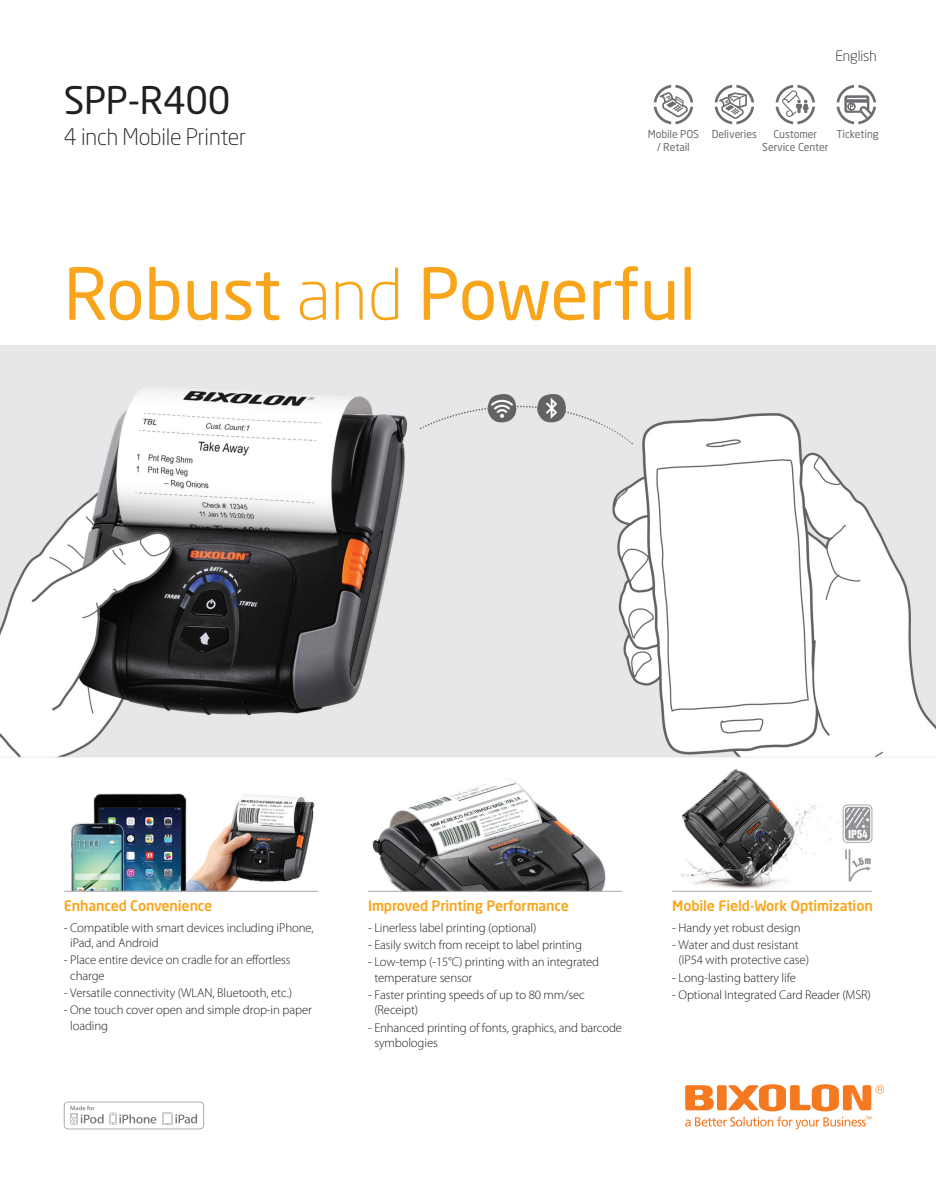
<style>
.page{position:relative;width:936px;height:1191px;background:#fff}
.page>*{position:absolute;margin:0;border:0;box-sizing:border-box;transform-origin:0 0}
.t1{font:70.5px "Neo Sans Pro Cyr";color:#f9a51b}
.t2{font:37.5px "Neo Sans Pro Cyr";letter-spacing:-.01em;color:#231f20}
.t3{font:300 22.5px "Neo Sans Pro Cyr";letter-spacing:-.01em;color:#231f20}
.t4{font:500 14.25px "Neo Sans Pro Cyr";letter-spacing:-.01em;color:#f9a51b}
.t5{font:300 14.25px "Neo Sans Pro Cyr";letter-spacing:-.01em;color:#231f20}
.t6{font:300 12.75px/15.3px "Myriad Pro";letter-spacing:-.01em;color:#231f20}
.t7{font:10.8px/12.9px "Neo Sans Pro Cyr";letter-spacing:-.01em;color:#6c6d70;text-align:center}
.s1{font-weight:300}
</style>
<div class="page">
<img style="left:0;top:84px;width:935px;height:808px">
<svg style="left:685px;top:1084px;width:199px;height:45px"></svg>
<svg style="left:64px;top:1101px;width:140px;height:28px"></svg>
<hr style="left:64px;top:891px;width:254px;height:1px;background:#a8a9ad">
<hr style="left:672px;top:891px;width:200px;height:1px;background:#a8a9ad">
<hr style="left:368px;top:891px;width:254px;height:1px;background:#a8a9ad">
<svg style="left:653px;top:85px;width:40px;height:39px"></svg>
<svg style="left:775px;top:85px;width:40px;height:39px"></svg>
<svg style="left:836px;top:85px;width:39px;height:39px"></svg>
<svg style="left:714px;top:85px;width:40px;height:39px"></svg>
<h2 class="t2" style="left:64px;top:77px;width:168px">SPP-R400</h2>
<h3 class="t3" style="left:64px;top:123px;width:184px">4 inch Mobile Printer</h3>
<p class="t5" style="left:835px;top:47px;width:43px">English</p>
<p class="t7" style="left:647px;top:128px;width:53px">Mobile POS / Retail</p>
<p class="t7" style="left:836px;top:128px;width:44px">Ticketing</p>
<p class="t7" style="left:711px;top:128px;width:47px">Deliveries</p>
<p class="t7" style="left:762px;top:128px;width:68px">Customer<br>Service Center</p>
<h1 class="t1" style="left:64px;top:251px;width:634px">Robust <span class="s1">and</span> Powerful</h1>
<p class="t4" style="left:64px;top:897px;width:150px">Enhanced Convenience</p>
<p class="t6" style="left:70px;top:919px;width:245px;text-indent:-6px">- Compatible with smart devices including iPhone, iPad, and Android</p>
<p class="t6" style="left:70px;top:952px;width:222px;text-indent:-6px">- Place entire device on cradle for an effortless charge</p>
<p class="t6" style="left:64px;top:985px;width:230px">- Versatile connectivity (WLAN, Bluetooth, etc.)</p>
<p class="t6" style="left:70px;top:1002px;width:243px;text-indent:-6px">- One touch cover open and simple drop-in paper loading</p>
<p class="t4" style="left:368px;top:897px;width:202px">Improved Printing Performance</p>
<p class="t4" style="left:672px;top:897px;width:202px">Mobile Field-Work Optimization</p>
<p class="t6" style="left:368px;top:919px;width:170px">- Linerless label printing (optional)</p>
<p class="t6" style="left:368px;top:937px;width:215px">- Easily switch from receipt to label printing</p>
<p class="t6" style="left:374px;top:954px;width:226px;text-indent:-6px">- Low-temp (-15°C) printing with an integrated temperature sensor</p>
<p class="t6" style="left:374px;top:987px;width:212px;text-indent:-6px">- Faster printing speeds of up to 80 mm/sec (Receipt)</p>
<p class="t6" style="left:374px;top:1020px;width:249px;text-indent:-6px">- Enhanced printing of fonts, graphics, and barcode symbologies</p>
<p class="t6" style="left:672px;top:919px;width:130px">- Handy yet robust design</p>
<p class="t6" style="left:678px;top:937px;width:132px;text-indent:-6px">- Water and dust resistant (IP54 with protective case)</p>
<p class="t6" style="left:672px;top:970px;width:125px">- Long-lasting battery life</p>
<p class="t6" style="left:672px;top:987px;width:200px">- Optional Integrated Card Reader (MSR)</p>
</div>
